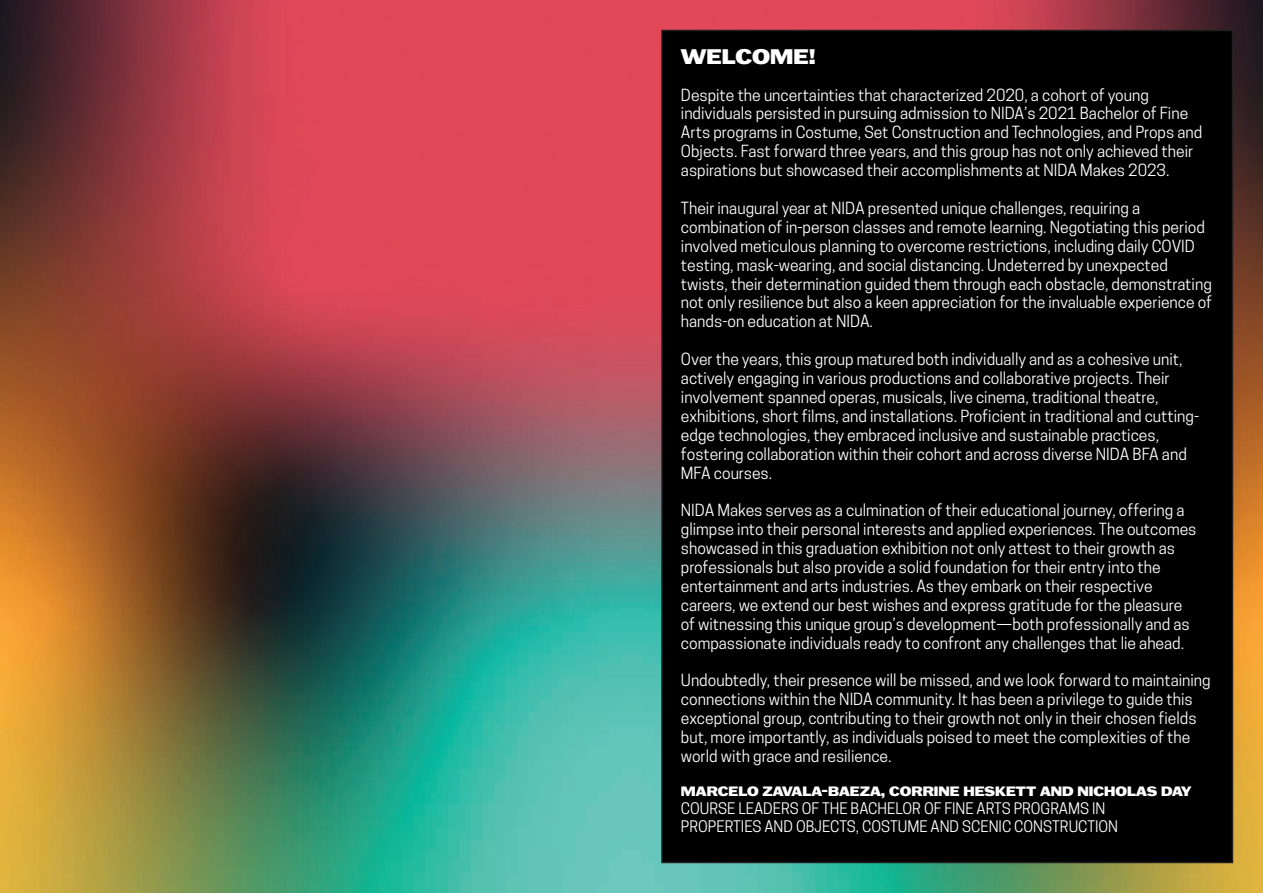
<style>
.page{position:relative;width:1263px;height:893px;background:#fff}
.page>*{position:absolute;margin:0;border:0;box-sizing:border-box;transform-origin:0 0}
.t1{font:21px "Murs Gothic Wide Dark";color:#fff}
.t2{font:15.75px/18.9px "Cooper Hewitt";color:#fff}
.t3{font:15px "Cooper Hewitt";color:#fff}
.t4{font:13.5px "Murs Gothic Wide Dark";color:#fff}
</style>
<div class="page">
<img style="left:0;top:0;width:1263px;height:893px">
<div style="left:662px;top:31px;width:570px;height:831px;background:#000"></div>
<p class="t1" style="left:681px;top:42px;width:136px">WELCOME!</p>
<p class="t2" style="left:681px;top:85px;width:523px">Despite the uncertainties that characterized 2020, a cohort of young individuals persisted in pursuing admission to NIDA’s 2021 Bachelor of Fine Arts programs in Costume, Set Construction and Technologies, and Props and Objects. Fast forward three years, and this group has not only achieved their aspirations but showcased their accomplishments at NIDA Makes 2023.</p>
<p class="t2" style="left:681px;top:199px;width:533px">Their inaugural year at NIDA presented unique challenges, requiring a combination of in-person classes and remote learning. Negotiating this period involved meticulous planning to overcome restrictions, including daily COVID testing, mask-wearing, and social distancing. Undeterred by unexpected twists, their determination guided them through each obstacle, demonstrating not only resilience but also a keen appreciation for the invaluable experience of hands-on education at NIDA.</p>
<p class="t2" style="left:681px;top:350px;width:503px">Over the years, this group matured both individually and as a cohesive unit,</p>
<p class="t2" style="left:681px;top:369px;width:490px">actively engaging in various productions and collaborative projects. Their</p>
<p class="t2" style="left:681px;top:388px;width:520px">involvement spanned operas, musicals, live cinema, traditional theatre, exhibitions, short films, and installations. Proficient in traditional and cutting&shy;edge technologies, they embraced inclusive and sustainable practices, fostering collaboration within their cohort and across diverse NIDA BFA and MFA courses.</p>
<p class="t2" style="left:681px;top:501px;width:517px">NIDA Makes serves as a culmination of their educational journey, offering a glimpse into their personal interests and applied experiences. The outcomes showcased in this graduation exhibition not only attest to their growth as professionals but also provide a solid foundation for their entry into the entertainment and arts industries. As they embark on their respective careers, we extend our best wishes and express gratitude for the pleasure of witnessing this unique group’s development—both professionally and as compassionate individuals ready to confront any challenges that lie ahead.</p>
<p class="t2" style="left:681px;top:671px;width:531px">Undoubtedly, their presence will be missed, and we look forward to maintaining connections within the NIDA community. It has been a privilege to guide this exceptional group, contributing to their growth not only in their chosen fields but, more importantly, as individuals poised to meet the complexities of the world with grace and resilience.</p>
<p class="t4" style="left:681px;top:782px;width:512px">MARCELO ZAVALA-BAEZA, CORRINE HESKETT AND NICHOLAS DAY</p>
<p class="t3" style="left:681px;top:800px;width:426px">COURSE LEADERS OF THE BACHELOR OF FINE ARTS PROGRAMS IN</p>
<p class="t3" style="left:681px;top:818px;width:439px">PROPERTIES AND OBJECTS, COSTUME AND SCENIC CONSTRUCTION</p>
</div>
